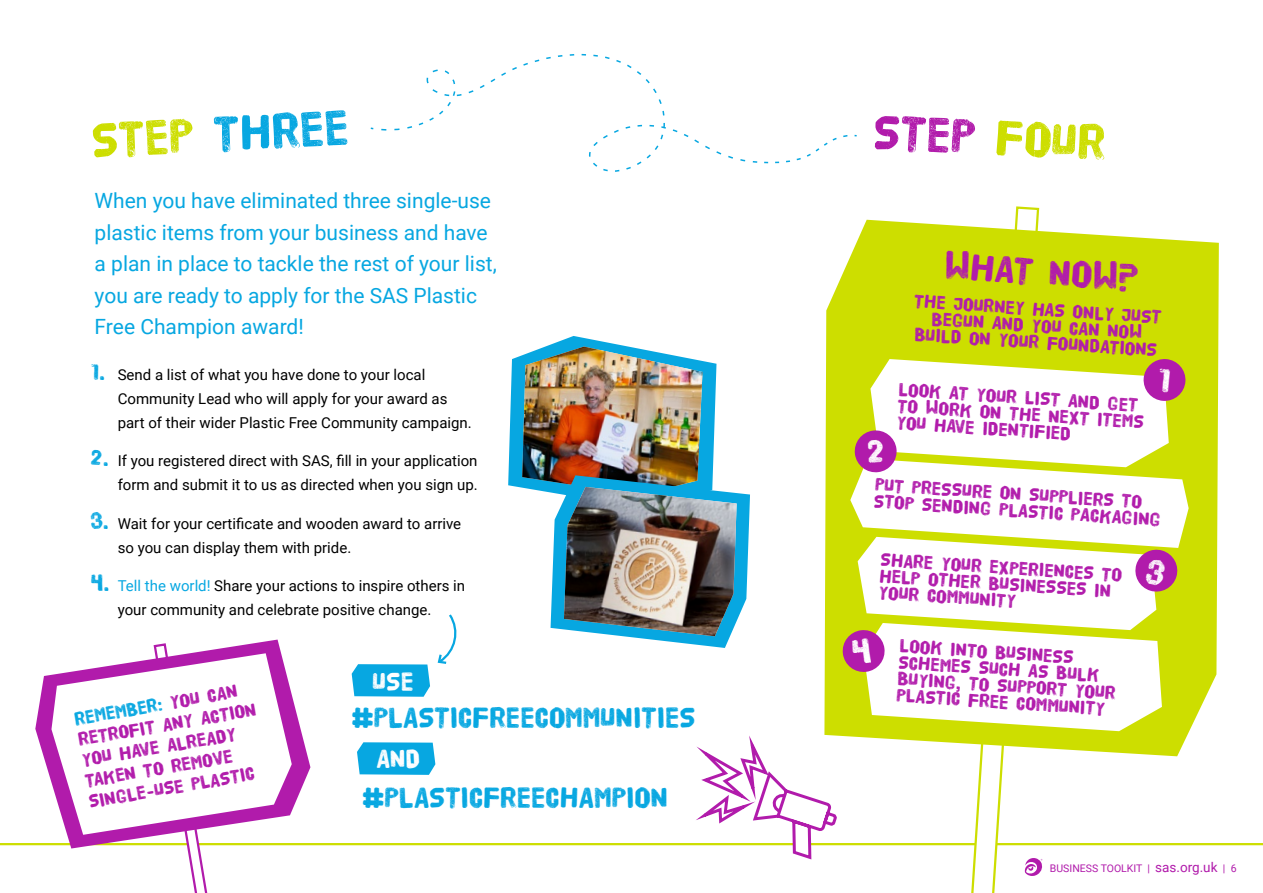
<style>
.page{position:relative;width:1263px;height:893px;background:#fff}
.page>*{position:absolute;margin:0;border:0;box-sizing:border-box;transform-origin:0 0}
.t1{font:51px "HVD Poster";color:#07a7e1}
.t2{font:51px "HVD Poster";color:#b11bab}
.t3{font:39px "HVD Poster";color:#b11bab}
.t4{font:30px "HVD Poster";color:#07a7e1}
.t5{font:27px "HVD Poster";color:#fff}
.t6{font:21px/31.5px "Roboto";color:#07a7e1}
.t7{font:19.5px/16.5px "HVD Poster";color:#b11bab}
.t8{font:15px/24px "Roboto";color:#000}
.t9{font:10.5px "Roboto";color:#b11bab}
.s1{color:#cdde00}
.s2{font-family:"HVD Poster";font-size:24px;color:#07a7e1}
.s3{color:#07a7e1}
.s4{font-size:13.5px}
</style>
<div class="page">
<hr style="left:0;top:843px;width:1263px;height:2px;background:#cdde00">
<svg style="left:35px;top:640px;width:275px;height:206px"></svg>
<svg style="left:51px;top:642px;width:241px;height:251px"></svg>
<svg style="left:971px;top:206px;width:69px;height:687px"></svg>
<svg style="left:826px;top:220px;width:393px;height:512px;background:#d3e21f"></svg>
<svg style="left:352px;top:664px;width:78px;height:33px;background:#18ade3"></svg>
<svg style="left:357px;top:742px;width:78px;height:33px;background:#18ade3"></svg>
<svg style="left:437px;top:614px;width:20px;height:50px"></svg>
<svg style="left:523px;top:53px;width:107px;height:13px"></svg>
<svg style="left:370px;top:66px;width:487px;height:102px"></svg>
<svg style="left:508px;top:336px;width:681px;height:540px"></svg>
<h1 class="t1" style="left:90px;top:118px;width:259px;rotate:-3deg"><span class="s1">STEP</span> THREE</h1>
<h1 class="t2" style="left:874px;top:109px;width:234px;rotate:3deg">STEP <span class="s1">FOUR</span></h1>
<h3 class="t6" style="left:95px;top:184px;width:404px">When you have eliminated three single-use plastic items from your business and have a plan in place to tackle the rest of your list, you are ready to apply for the SAS Plastic Free Champion award!</h3>
<p class="t8" style="left:118px;top:362px;width:356px;text-indent:-27px"><span class="s2">1.</span> Send a list of what you have done to your local<br>Community Lead who will apply for your award as part of their wider Plastic Free Community campaign.</p>
<p class="t8" style="left:91px;top:449px;width:388px;text-align:right"><span class="s2">2.</span> If you registered direct with SAS, fill in your application form and submit it to us as directed when you sign up.</p>
<p class="t8" style="left:118px;top:511px;width:345px;text-indent:-27px"><span class="s2">3.</span> Wait for your certificate and wooden award to arrive so you can display them with pride.</p>
<p class="t8" style="left:91px;top:573px;width:376px;text-align:center"><span class="s2">4.</span> <span class="s3">Tell the world!</span> Share your actions to inspire others in your community and celebrate positive change.</p>
<h3 class="t7" style="left:73px;top:709px;width:182px;line-height:21px;rotate:-10deg"><span class="s3">REMEMBER:</span> YOU CAN<br>RETROFIT ANY ACTION<br>YOU HAVE ALREADY<br>TAKEN TO REMOVE<br>SINGLE-USE PLASTIC</h3>
<h3 class="t5" style="left:373px;top:670px;width:43px">USE</h3>
<h3 class="t4" style="left:352px;top:704px;width:345px">#PLASTICFREECOMMUNITIES</h3>
<h3 class="t5" style="left:376px;top:747px;width:46px">AND</h3>
<h3 class="t4" style="left:362px;top:784px;width:307px">#PLASTICFREECHAMPION</h3>
<h2 class="t3" style="left:946px;top:248px;width:196px;rotate:4deg">WHAT NOW?</h2>
<h3 class="t7" style="left:915px;top:293px;width:249px;text-align:center;rotate:4deg">THE JOURNEY HAS ONLY JUST<br>BEGUN AND YOU CAN NOW<br>BUILD ON YOUR FOUNDATIONS</h3>
<h3 class="t7" style="left:899px;top:381px;width:248px;rotate:4deg">LOOK AT YOUR LIST AND GET<br>TO WORK ON THE NEXT ITEMS<br>YOU HAVE IDENTIFIED</h3>
<h3 class="t7" style="left:876px;top:476px;width:289px;rotate:4deg">PUT PRESSURE ON SUPPLIERS TO<br>STOP SENDING PLASTIC PACKAGING</h3>
<h3 class="t7" style="left:881px;top:551px;width:243px;rotate:4deg">SHARE YOUR EXPERIENCES TO<br>HELP OTHER BUSINESSES IN<br>YOUR COMMUNITY</h3>
<h3 class="t7" style="left:900px;top:637px;width:220px;rotate:4deg">LOOK INTO BUSINESS<br>SCHEMES SUCH AS BULK<br>BUYING, TO SUPPORT YOUR<br>PLASTIC FREE COMMUNITY</h3>
<p class="t9" style="left:1050px;top:861px;width:188px">BUSINESS TOOLKIT | <span class="s4">sas.org.uk</span> | 6</p>
</div>
